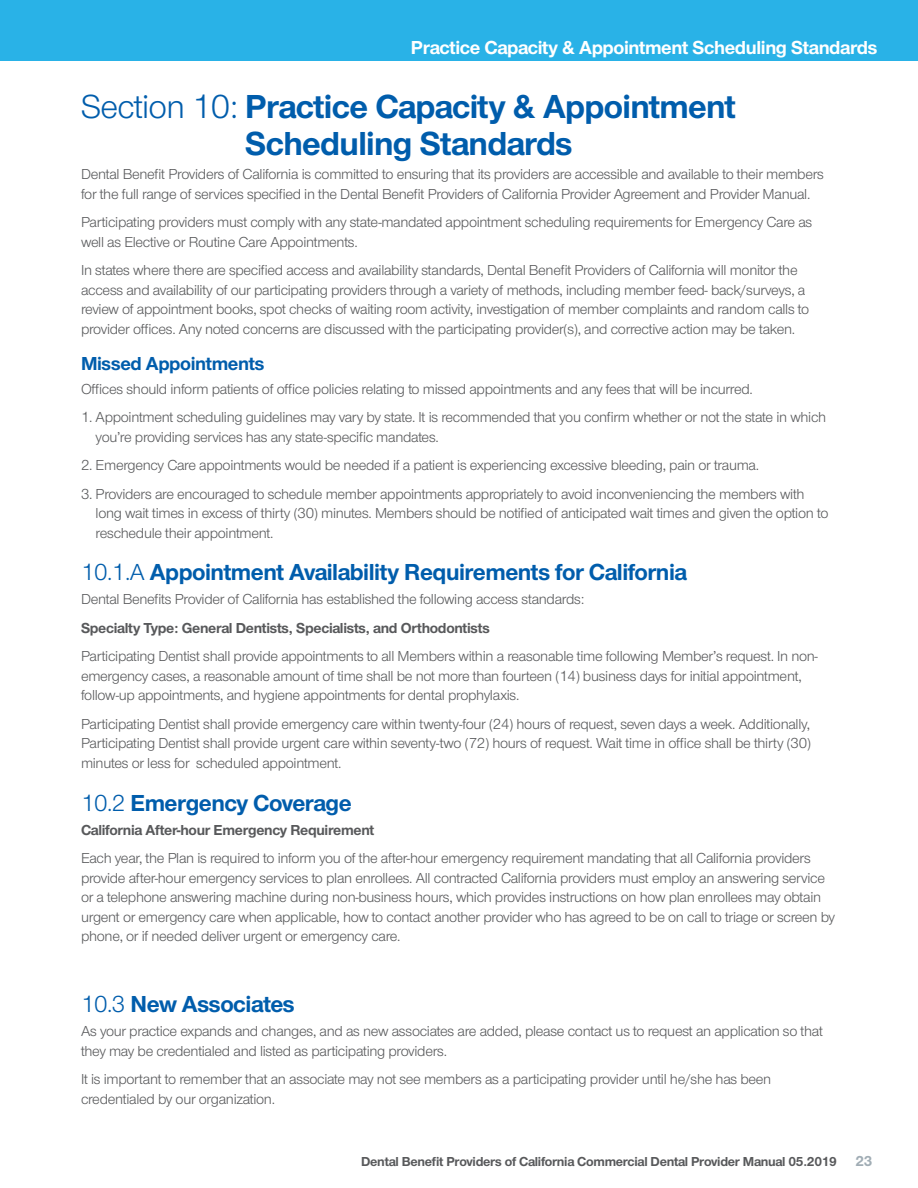
<style>
.page{position:relative;width:918px;height:1188px;background:#fff}
.page>*{position:absolute;margin:0;border:0;box-sizing:border-box;transform-origin:0 0}
.t1{font:700 34.5px/37.5px "UHC Sans";letter-spacing:-.02em;color:#005dac;text-align:center}
.t2{font:700 24px "UHC Sans";letter-spacing:-.02em;color:#005dac}
.t3{font:700 19.5px "UHC Sans";letter-spacing:-.02em;color:#fff}
.t4{font:700 19.5px "UHC Sans";letter-spacing:-.02em;color:#005dac}
.t5{font:15px/19.5px "UHC Sans";letter-spacing:-.02em;color:#58595b}
.t6{font:700 15px "UHC Sans";letter-spacing:-.02em;color:#58595b}
.t7{font:700 13.5px "UHC Sans";letter-spacing:-.02em;color:#58595b}
.s1{font-weight:400}
.s2{font-size:15px;color:#a1adb5}
</style>
<div class="page">
<div style="left:0;top:0;width:918px;height:61px;background:#29b2e7"></div>
<h3 class="t3" style="left:411px;top:34px;width:468px">Practice Capacity &amp; Appointment Scheduling Standards</h3>
<h1 class="t1" style="left:81px;top:86px;width:657px"><span class="s1">Section 10:</span> Practice Capacity &amp; Appointment<br>Scheduling Standards</h1>
<p class="t5" style="left:81px;top:164px;width:744px">Dental Benefit Providers of California is committed to ensuring that its providers are accessible and available to their members for the full range of services specified in the Dental Benefit Providers of California Provider Agreement and Provider Manual.</p>
<p class="t5" style="left:81px;top:212px;width:733px">Participating providers must comply with any state-mandated appointment scheduling requirements for Emergency Care as well as Elective or Routine Care Appointments.</p>
<p class="t5" style="left:81px;top:260px;width:730px">In states where there are specified access and availability standards, Dental Benefit Providers of California will monitor the access and availability of our participating providers through a variety of methods, including member feed- back/surveys, a review of appointment books, spot checks of waiting room activity, investigation of member complaints and random calls to provider offices. Any noted concerns are discussed with the participating provider(s), and corrective action may be taken.</p>
<h3 class="t4" style="left:81px;top:350px;width:185px">Missed Appointments</h3>
<p class="t5" style="left:81px;top:378px;width:673px">Offices should inform patients of office policies relating to missed appointments and any fees that will be incurred.</p>
<p class="t5" style="left:96px;top:407px;width:732px;text-indent:-15px">1. Appointment scheduling guidelines may vary by state. It is recommended that you confirm whether or not the state in which you’re providing services has any state-specific mandates.</p>
<p class="t5" style="left:81px;top:455px;width:680px">2. Emergency Care appointments would be needed if a patient is experiencing excessive bleeding, pain or trauma.</p>
<p class="t5" style="left:96px;top:483px;width:734px;text-indent:-15px">3. Providers are encouraged to schedule member appointments appropriately to avoid inconveniencing the members with long wait times in excess of thirty (30) minutes. Members should be notified of anticipated wait times and given the option to reschedule their appointment.</p>
<h2 class="t2" style="left:81px;top:556px;width:608px"><span class="s1">10.1.A</span> Appointment Availability Requirements for California</h2>
<p class="t5" style="left:81px;top:589px;width:505px">Dental Benefits Provider of California has established the following access standards:</p>
<p class="t6" style="left:81px;top:618px;width:410px">Specialty Type: General Dentists, Specialists, and Orthodontists</p>
<p class="t5" style="left:81px;top:646px;width:738px">Participating Dentist shall provide appointments to all Members within a reasonable time following Member’s request. In non&shy;emergency cases, a reasonable amount of time shall be not more than fourteen (14) business days for initial appointment, follow-up appointments, and hygiene appointments for dental prophylaxis.</p>
<p class="t5" style="left:81px;top:714px;width:732px;text-align:justify">Participating Dentist shall provide emergency care within twenty-four (24) hours of request, seven days a week. Additionally, Participating Dentist shall provide urgent care within seventy-two (72) hours of request. Wait time in office shall be thirty (30) minutes or less for scheduled appointment.</p>
<h2 class="t2" style="left:81px;top:786px;width:272px"><span class="s1">10.2</span> Emergency Coverage</h2>
<p class="t6" style="left:81px;top:819px;width:295px">California After-hour Emergency Requirement</p>
<p class="t5" style="left:81px;top:848px;width:756px">Each year, the Plan is required to inform you of the after-hour emergency requirement mandating that all California providers provide after-hour emergency services to plan enrollees. All contracted California providers must employ an answering service or a telephone answering machine during non-business hours, which provides instructions on how plan enrollees may obtain urgent or emergency care when applicable, how to contact another provider who has agreed to be on call to triage or screen by phone, or if needed deliver urgent or emergency care.</p>
<h2 class="t2" style="left:81px;top:988px;width:215px"><span class="s1">10.3</span> New Associates</h2>
<p class="t5" style="left:81px;top:1021px;width:743px">As your practice expands and changes, and as new associates are added, please contact us to request an application so that they may be credentialed and listed as participating providers.</p>
<p class="t5" style="left:81px;top:1069px;width:692px">It is important to remember that an associate may not see members as a participating provider until he/she has been credentialed by our organization.</p>
<p class="t7" style="left:361px;top:1152px;width:513px">Dental Benefit Providers of California Commercial Dental Provider Manual 05.2019 <span class="s2">23</span></p>
</div>
